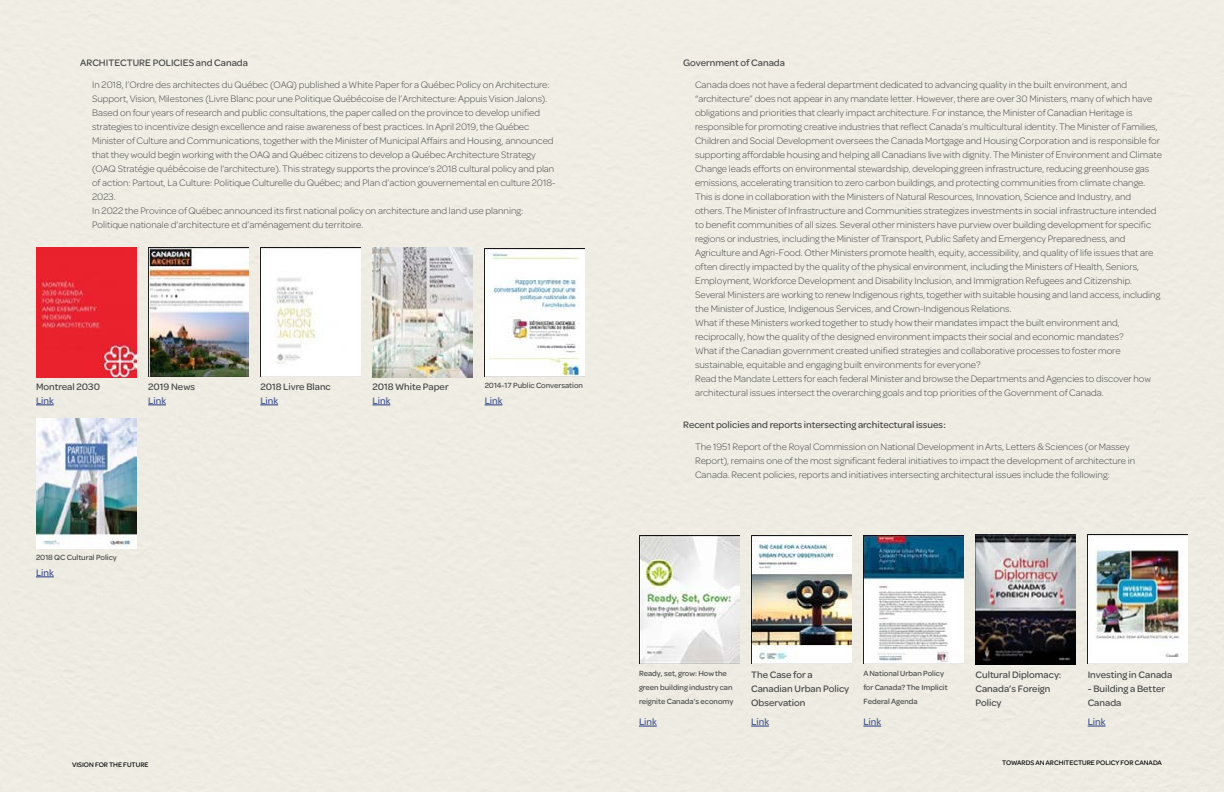
<style>
.page{position:relative;width:1224px;height:792px;background:#f5f3e9}
.page>*{position:absolute;margin:0;border:0;box-sizing:border-box;transform-origin:0 0}
.t1{font:300 10px/14px "Omnes";color:#484848}
.t2{font:500 10px/14px "Omnes";color:#484848}
.t3{font:500 10px "Omnes";color:#465792}
.t4{font:500 8px/14px "Omnes";color:#484848}
.t5{font:500 7px "Omnes";color:#000}
</style>
<div class="page">
<img style="left:36px;top:248px;width:100px;height:129px">
<img style="left:148px;top:248px;width:100px;height:129px">
<img style="left:260px;top:248px;width:101px;height:129px">
<img style="left:373px;top:248px;width:100px;height:129px">
<img style="left:485px;top:248px;width:100px;height:129px">
<img style="left:36px;top:419px;width:100px;height:129px">
<img style="left:639px;top:535px;width:100px;height:129px">
<img style="left:751px;top:535px;width:100px;height:129px">
<img style="left:863px;top:535px;width:101px;height:129px">
<img style="left:976px;top:535px;width:100px;height:129px">
<img style="left:1088px;top:534px;width:100px;height:129px">
<svg style="left:260px;top:404px;width:18px;height:1px"></svg>
<svg style="left:36px;top:404px;width:18px;height:1px"></svg>
<svg style="left:36px;top:576px;width:18px;height:1px"></svg>
<svg style="left:373px;top:404px;width:17px;height:1px"></svg>
<svg style="left:148px;top:404px;width:18px;height:1px"></svg>
<svg style="left:485px;top:404px;width:17px;height:1px"></svg>
<svg style="left:863px;top:725px;width:18px;height:2px"></svg>
<svg style="left:639px;top:725px;width:18px;height:2px"></svg>
<svg style="left:751px;top:725px;width:18px;height:2px"></svg>
<svg style="left:1088px;top:725px;width:17px;height:2px"></svg>
<p class="t2" style="left:80px;top:55px;width:169px">ARCHITECTURE POLICIES and Canada</p>
<p class="t1" style="left:92px;top:77px;width:465px">In 2018, l’Ordre des architectes du Québec (OAQ) published a White Paper for a Québec Policy on Architecture:<br>Support, Vision, Milestones (Livre Blanc pour une Politique Québécoise de l’Architecture: Appuis Vision Jalons).<br>Based on four years of research and public consultations, the paper called on the province to develop unified strategies to incentivize design excellence and raise awareness of best practices. In April 2019, the Québec Minister of Culture and Communications, together with the Minister of Municipal Affairs and Housing, announced that they would begin working with the OAQ and Québec citizens to develop a Québec Architecture Strategy (OAQ Stratégie québécoise de l’architecture). This strategy supports the province’s 2018 cultural policy and plan of action: Partout, La Culture: Politique Culturelle du Québec; and Plan d’action gouvernemental en culture 2018- 2023.<br>In 2022 the Province of Québec announced its first national policy on architecture and land use planning:<br>Politique nationale d’architecture et d’aménagement du territoire.</p>
<p class="t2" style="left:36px;top:379px;width:66px">Montreal 2030</p>
<p class="t2" style="left:148px;top:379px;width:48px">2019 News</p>
<p class="t2" style="left:260px;top:379px;width:72px">2018 Livre Blanc</p>
<p class="t2" style="left:373px;top:379px;width:78px">2018 White Paper</p>
<p class="t4" style="left:485px;top:378px;width:100px">2014-17 Public Conversation</p>
<p class="t3" style="left:36px;top:394px;width:19px">Link</p>
<p class="t3" style="left:260px;top:394px;width:19px">Link</p>
<p class="t3" style="left:148px;top:394px;width:19px">Link</p>
<p class="t3" style="left:373px;top:394px;width:19px">Link</p>
<p class="t3" style="left:485px;top:394px;width:19px">Link</p>
<p class="t4" style="left:36px;top:550px;width:82px">2018 QC Cultural Policy</p>
<p class="t3" style="left:36px;top:566px;width:19px">Link</p>
<p class="t2" style="left:683px;top:55px;width:103px">Government of Canada</p>
<p class="t1" style="left:695px;top:77px;width:468px">Canada does not have a federal department dedicated to advancing quality in the built environment, and “architecture” does not appear in any mandate letter. However, there are over 30 Ministers, many of which have obligations and priorities that clearly impact architecture. For instance, the Minister of Canadian Heritage is responsible for promoting creative industries that reflect Canada’s multicultural identity. The Minister of Families, Children and Social Development oversees the Canada Mortgage and Housing Corporation and is responsible for supporting affordable housing and helping all Canadians live with dignity. The Minister of Environment and Climate Change leads efforts on environmental stewardship, developing green infrastructure, reducing greenhouse gas emissions, accelerating transition to zero carbon buildings, and protecting communities from climate change.<br>This is done in collaboration with the Ministers of Natural Resources, Innovation, Science and Industry, and others. The Minister of Infrastructure and Communities strategizes investments in social infrastructure intended to benefit communities of all sizes. Several other ministers have purview over building development for specific regions or industries, including the Minister of Transport, Public Safety and Emergency Preparedness, and Agriculture and Agri-Food. Other Ministers promote health, equity, accessibility, and quality of life issues that are often directly impacted by the quality of the physical environment, including the Ministers of Health, Seniors, Employment, Workforce Development and Disability Inclusion, and Immigration Refugees and Citizenship.<br>Several Ministers are working to renew Indigenous rights, together with suitable housing and land access, including the Minister of Justice, Indigenous Services, and Crown-Indigenous Relations.<br>What if these Ministers worked together to study how their mandates impact the built environment and, reciprocally, how the quality of the designed environment impacts their social and economic mandates?<br>What if the Canadian government created unified strategies and collaborative processes to foster more sustainable, equitable and engaging built environments for everyone?<br>Read the Mandate Letters for each federal Minister and browse the Departments and Agencies to discover how architectural issues intersect the overarching goals and top priorities of the Government of Canada.</p>
<p class="t2" style="left:683px;top:417px;width:264px">Recent policies and reports intersecting architectural issues:</p>
<p class="t1" style="left:695px;top:439px;width:442px">The 1951 Report of the Royal Commission on National Development in Arts, Letters &amp; Sciences (or Massey<br>Report), remains one of the most significant federal initiatives to impact the development of architecture in<br>Canada. Recent policies, reports and initiatives intersecting architectural issues include the following:</p>
<p class="t4" style="left:639px;top:665px;width:96px">Ready, set, grow: How the green building industry can reignite Canada’s economy</p>
<p class="t2" style="left:751px;top:667px;width:100px">The Case for a<br>Canadian Urban Policy<br>Observation</p>
<p class="t4" style="left:863px;top:665px;width:86px">A National Urban Policy for Canada? The Implicit<br>Federal Agenda</p>
<p class="t2" style="left:976px;top:667px;width:87px">Cultural Diplomacy:<br>Canada’s Foreign<br>Policy</p>
<p class="t2" style="left:1088px;top:667px;width:86px">Investing in Canada</p>
<p class="t2" style="left:1088px;top:681px;width:79px">- Building a Better<br>Canada</p>
<p class="t3" style="left:639px;top:715px;width:19px">Link</p>
<p class="t3" style="left:751px;top:715px;width:19px">Link</p>
<p class="t3" style="left:863px;top:715px;width:19px">Link</p>
<p class="t3" style="left:1088px;top:715px;width:19px">Link</p>
<p class="t5" style="left:72px;top:759px;width:78px">VISION FOR THE FUTURE</p>
<p class="t5" style="left:1002px;top:758px;width:161px">TOWARDS AN ARCHITECTURE POLICY FOR CANADA</p>
</div>
